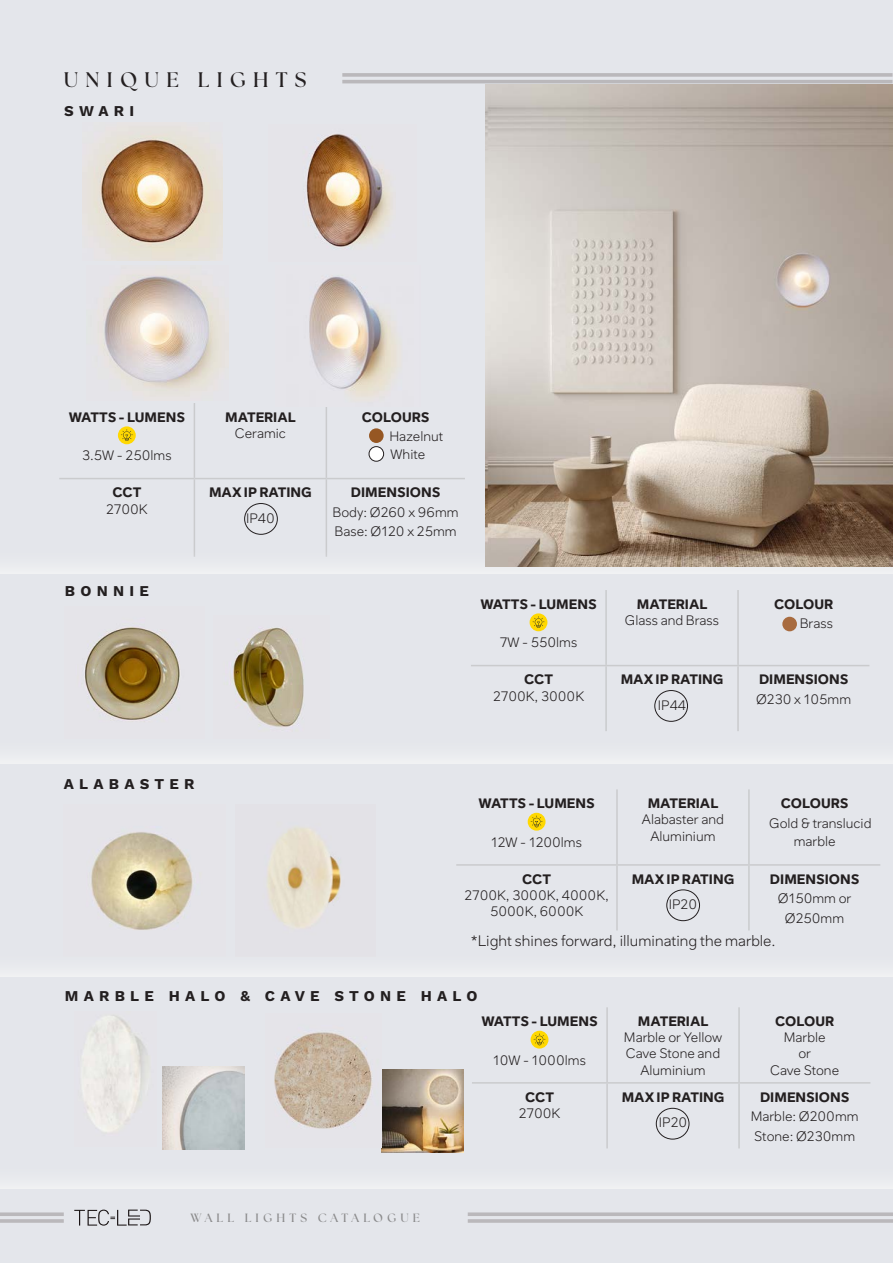
<style>
.page{position:relative;width:893px;height:1263px;background:#e4e6eb}
.page>*{position:absolute;margin:0;border:0;box-sizing:border-box;transform-origin:0 0}
.t1{font:700 21px "The Seasons";letter-spacing:.35em;color:#231f20}
.t2{font:700 15px "Work Sans";letter-spacing:.35em;color:#231f20}
.t3{font:100 15px "Sarvatrik Latin VF";color:#231f20}
.t4{font:100 13.5px/16.2px "Sarvatrik Latin VF";color:#231f20}
.t5{font:700 12px "The Seasons";letter-spacing:.35em;color:#8b8b8c}
</style>
<div class="page">
<svg style="left:0;top:1212px;width:64px;height:4px"></svg>
<hr style="left:0;top:1219px;width:64px;height:4px;background:#c2c0c4">
<svg style="left:74px;top:1209px;width:77px;height:16px"></svg>
<svg style="left:468px;top:1212px;width:425px;height:4px;fill:#bab8bb"></svg>
<hr style="left:468px;top:1219px;width:425px;height:4px;background:#bab8bb">
<img style="left:91px;top:832px;width:102px;height:98px">
<img style="left:266px;top:826px;width:75px;height:103px">
<img style="left:306px;top:134px;width:87px;height:113px">
<hr style="left:194px;top:403px;width:1px;height:75px;background:#cacbcd">
<hr style="left:326px;top:403px;width:1px;height:75px;background:#cacbcd">
<hr style="left:59px;top:478px;width:135px;height:1px;background:#cacbcd">
<hr style="left:194px;top:478px;width:132px;height:1px;background:#cacbcd">
<hr style="left:194px;top:479px;width:1px;height:78px;background:#cacbcd">
<hr style="left:326px;top:478px;width:139px;height:1px;background:#cacbcd">
<hr style="left:326px;top:479px;width:1px;height:78px;background:#cacbcd">
<svg style="left:118px;top:426px;width:18px;height:18px"></svg>
<svg style="left:121px;top:429px;width:12px;height:12px"></svg>
<div style="left:244px;top:503px;width:34px;height:31px;border:1px solid #231f20;border-radius:50%"></div>
<div style="left:369px;top:428px;width:15px;height:15px;background:#965723;border-radius:50%"></div>
<div style="left:369px;top:447px;width:15px;height:14px;background:#fff;border-radius:50%"></div>
<div style="left:369px;top:446px;width:15px;height:16px;border:1px solid #231f20;border-radius:50%"></div>
<hr style="left:616px;top:789px;width:2px;height:75px;background:#cacbcd">
<hr style="left:748px;top:789px;width:2px;height:75px;background:#cacbcd">
<hr style="left:456px;top:864px;width:161px;height:2px;background:#cacbcd">
<hr style="left:617px;top:864px;width:132px;height:2px;background:#cacbcd">
<hr style="left:616px;top:866px;width:2px;height:64px;background:#cacbcd">
<hr style="left:749px;top:864px;width:131px;height:2px;background:#cacbcd">
<hr style="left:748px;top:866px;width:2px;height:64px;background:#cacbcd">
<svg style="left:528px;top:813px;width:18px;height:18px"></svg>
<svg style="left:531px;top:815px;width:12px;height:12px"></svg>
<div style="left:667px;top:890px;width:33px;height:31px;border:1px solid #231f20;border-radius:50%"></div>
<img style="left:83px;top:126px;width:139px;height:134px">
<img style="left:98px;top:270px;width:131px;height:127px">
<img style="left:309px;top:275px;width:91px;height:131px">
<hr style="left:342px;top:73px;width:551px;height:4px;background:#bab8bb">
<hr style="left:342px;top:80px;width:551px;height:3px;background:#bab8bb">
<div style="left:0;top:544px;width:893px;height:29px;background:#e7e9ed"></div>
<hr style="left:605px;top:590px;width:2px;height:75px;background:#cacbcd">
<hr style="left:737px;top:590px;width:2px;height:75px;background:#cacbcd">
<hr style="left:471px;top:665px;width:135px;height:1px;background:#cacbcd">
<hr style="left:606px;top:665px;width:132px;height:1px;background:#cacbcd">
<hr style="left:605px;top:666px;width:2px;height:65px;background:#cacbcd">
<hr style="left:738px;top:665px;width:131px;height:1px;background:#cacbcd">
<hr style="left:737px;top:666px;width:2px;height:65px;background:#cacbcd">
<div style="left:530px;top:613px;width:17px;height:18px;background:#ffd801;border-radius:50%"></div>
<svg style="left:533px;top:616px;width:11px;height:12px"></svg>
<div style="left:655px;top:690px;width:33px;height:31px;border:1px solid #231f20;border-radius:50%"></div>
<img style="left:84px;top:627px;width:96px;height:95px">
<img style="left:227px;top:627px;width:77px;height:100px">
<div style="left:782px;top:617px;width:15px;height:14px;background:#a86b3f;border-radius:50%"></div>
<img style="left:82px;top:1015px;width:67px;height:117px">
<hr style="left:606px;top:1007px;width:2px;height:75px;background:#cacbcd">
<hr style="left:738px;top:1007px;width:2px;height:75px;background:#cacbcd">
<hr style="left:472px;top:1082px;width:135px;height:1px;background:#cacbcd">
<hr style="left:607px;top:1082px;width:132px;height:1px;background:#cacbcd">
<hr style="left:606px;top:1083px;width:2px;height:65px;background:#cacbcd">
<hr style="left:739px;top:1082px;width:131px;height:1px;background:#cacbcd">
<hr style="left:738px;top:1083px;width:2px;height:65px;background:#cacbcd">
<div style="left:531px;top:1031px;width:17px;height:17px;background:#ffd801;border-radius:50%"></div>
<svg style="left:534px;top:1033px;width:11px;height:12px"></svg>
<div style="left:656px;top:1108px;width:33px;height:31px;border:1px solid #231f20;border-radius:50%"></div>
<img style="left:381px;top:1070px;width:83px;height:82px">
<img style="left:274px;top:1032px;width:98px;height:97px">
<img style="left:163px;top:1067px;width:82px;height:82px">
<img style="left:486px;top:84px;width:407px;height:482px">
<p class="t1" style="left:64px;top:66px;width:244px">UNIQUE LIGHTS</p>
<p class="t2" style="left:64px;top:102px;width:72px">SWARI</p>
<p class="t4" style="left:69px;top:408px;width:118px">WATTS - LUMENS</p>
<p class="t4" style="left:82px;top:447px;width:91px">3.5W - 250lms</p>
<p class="t4" style="left:112px;top:484px;width:31px">CCT</p>
<p class="t4" style="left:106px;top:500px;width:43px">2700K</p>
<p class="t2" style="left:65px;top:582px;width:86px">BONNIE</p>
<p class="t4" style="left:225px;top:408px;width:72px">MATERIAL</p>
<p class="t4" style="left:235px;top:425px;width:53px">Ceramic</p>
<p class="t4" style="left:209px;top:484px;width:104px">MAX IP RATING</p>
<p class="t4" style="left:246px;top:510px;width:30px">IP40</p>
<p class="t4" style="left:362px;top:408px;width:69px">COLOURS</p>
<p class="t4" style="left:389px;top:428px;width:55px">Hazelnut</p>
<p class="t4" style="left:391px;top:446px;width:36px">White</p>
<p class="t4" style="left:351px;top:484px;width:91px">DIMENSIONS</p>
<p class="t4" style="left:333px;top:503px;width:128px">Body: Ø260 x 96mm</p>
<p class="t4" style="left:335px;top:523px;width:124px">Base: Ø120 x 25mm</p>
<p class="t4" style="left:480px;top:595px;width:118px">WATTS - LUMENS</p>
<p class="t4" style="left:500px;top:634px;width:79px">7W - 550lms</p>
<p class="t4" style="left:524px;top:671px;width:31px">CCT</p>
<p class="t4" style="left:493px;top:687px;width:92px">2700K, 3000K</p>
<p class="t4" style="left:637px;top:595px;width:72px">MATERIAL</p>
<p class="t4" style="left:625px;top:612px;width:96px">Glass and Brass</p>
<p class="t4" style="left:621px;top:671px;width:104px">MAX IP RATING</p>
<p class="t4" style="left:658px;top:697px;width:30px">IP44</p>
<p class="t4" style="left:774px;top:595px;width:60px">COLOUR</p>
<p class="t4" style="left:800px;top:615px;width:35px">Brass</p>
<p class="t4" style="left:759px;top:671px;width:91px">DIMENSIONS</p>
<p class="t4" style="left:756px;top:690px;width:97px">Ø230 x 105mm</p>
<p class="t2" style="left:64px;top:775px;width:132px">ALABASTER</p>
<p class="t4" style="left:478px;top:795px;width:118px">WATTS - LUMENS</p>
<p class="t4" style="left:491px;top:833px;width:92px">12W - 1200lms</p>
<p class="t4" style="left:522px;top:870px;width:31px">CCT</p>
<p class="t4" style="left:464px;top:887px;width:146px;text-align:center">2700K, 3000K, 4000K,<br>5000K, 6000K</p>
<p class="t4" style="left:648px;top:795px;width:72px">MATERIAL</p>
<p class="t4" style="left:642px;top:811px;width:83px">Alabaster and</p>
<p class="t4" style="left:650px;top:827px;width:67px">Aluminium</p>
<p class="t4" style="left:632px;top:870px;width:104px">MAX IP RATING</p>
<p class="t4" style="left:669px;top:896px;width:30px">IP20</p>
<p class="t4" style="left:781px;top:795px;width:69px">COLOURS</p>
<p class="t4" style="left:794px;top:813px;width:79px;line-height:18px;text-indent:-24px">Gold &amp; translucid marble</p>
<p class="t4" style="left:770px;top:870px;width:91px">DIMENSIONS</p>
<p class="t4" style="left:778px;top:888px;width:75px;line-height:19.5px;text-align:center">Ø150mm or<br>Ø250mm</p>
<p class="t3" style="left:471px;top:928px;width:306px">*Light shines forward, illuminating the marble.</p>
<p class="t2" style="left:65px;top:987px;width:414px">MARBLE HALO &amp; CAVE STONE HALO</p>
<p class="t4" style="left:481px;top:1013px;width:118px">WATTS - LUMENS</p>
<p class="t4" style="left:493px;top:1051px;width:94px">10W - 1000lms</p>
<p class="t4" style="left:525px;top:1088px;width:31px">CCT</p>
<p class="t4" style="left:519px;top:1104px;width:43px">2700K</p>
<p class="t4" style="left:638px;top:1013px;width:72px">MATERIAL</p>
<p class="t4" style="left:624px;top:1029px;width:100px">Marble or Yellow<br>Cave Stone and</p>
<p class="t4" style="left:640px;top:1061px;width:67px">Aluminium</p>
<p class="t4" style="left:622px;top:1088px;width:104px">MAX IP RATING</p>
<p class="t4" style="left:659px;top:1114px;width:30px">IP20</p>
<p class="t4" style="left:775px;top:1013px;width:60px">COLOUR</p>
<p class="t4" style="left:784px;top:1029px;width:43px">Marble</p>
<p class="t4" style="left:798px;top:1045px;width:14px">or</p>
<p class="t4" style="left:770px;top:1061px;width:71px">Cave Stone</p>
<p class="t4" style="left:760px;top:1088px;width:91px">DIMENSIONS</p>
<p class="t4" style="left:751px;top:1108px;width:109px">Marble: Ø200mm</p>
<p class="t4" style="left:754px;top:1127px;width:103px">Stone: Ø230mm</p>
<p class="t5" style="left:191px;top:1210px;width:231px">WALL LIGHTS CATALOGUE</p>
</div>
